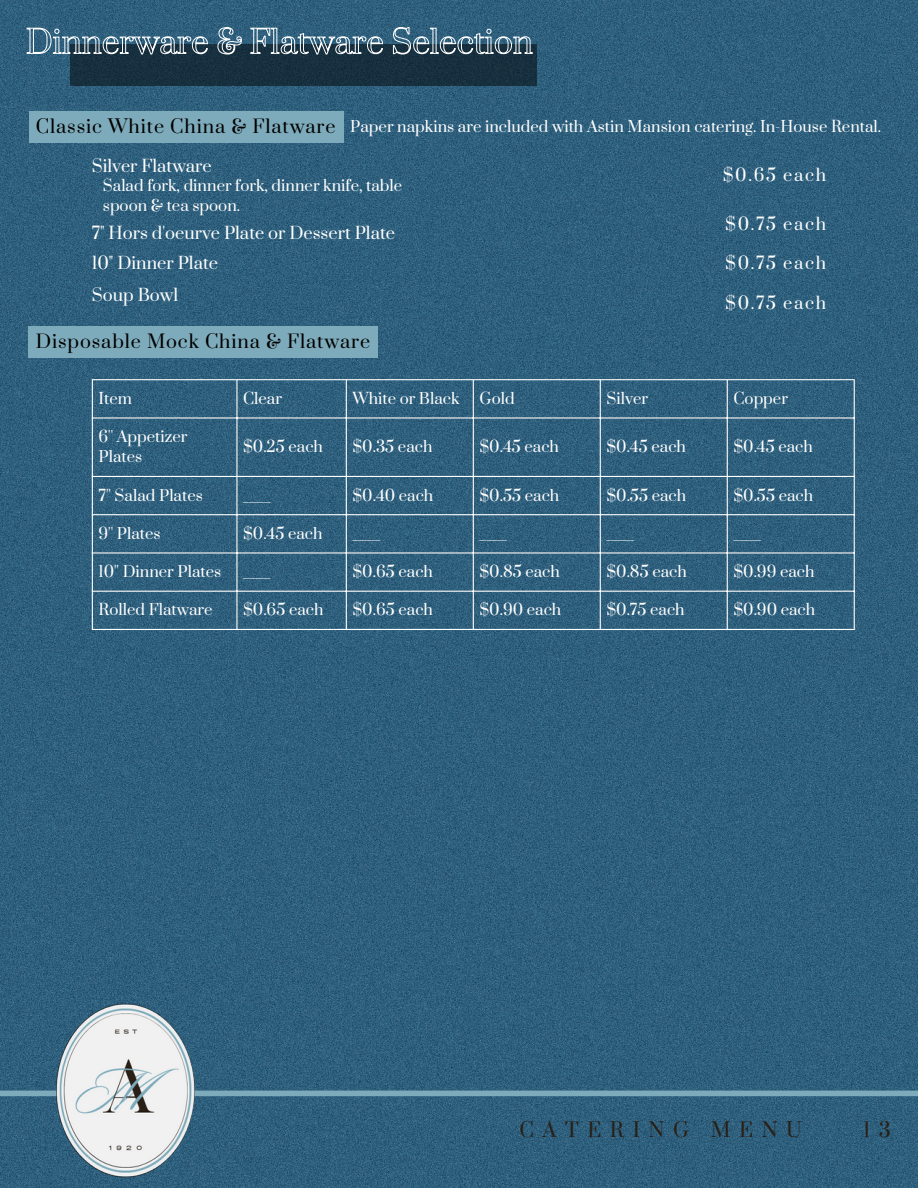
<style>
.page{position:relative;width:918px;height:1188px;background:#fff}
.page>*{position:absolute;margin:0;border:0;box-sizing:border-box;transform-origin:0 0}
.t1{font:19.5px "Prata";letter-spacing:.44em;color:#292017}
.t2{font:18px "Prata";letter-spacing:.05em;color:#000}
.t3{font:16.5px "Prata";color:#fff}
.t4{font:15px/20.2px "Prata";color:#fff}
</style>
<div class="page">
<img style="left:0;top:0;width:918px;height:1188px">
<div style="left:0;top:1091px;width:918px;height:5px;background:#7dabbb"></div>
<img style="left:36px;top:1000px;width:180px;height:180px">
<div style="left:70px;top:45px;width:466px;height:40px;background:#17303e"></div>
<svg style="left:26px;top:27px;width:507px;height:28px"></svg>
<hr style="left:92px;top:380px;width:1px;height:249px;background:#fff">
<hr style="left:236px;top:380px;width:1px;height:249px;background:#fff">
<hr style="left:346px;top:380px;width:1px;height:249px;background:#fff">
<hr style="left:473px;top:380px;width:1px;height:249px;background:#fff">
<hr style="left:600px;top:380px;width:1px;height:249px;background:#fff">
<hr style="left:727px;top:380px;width:1px;height:249px;background:#fff">
<hr style="left:854px;top:380px;width:1px;height:249px;background:#fff">
<hr style="left:92px;top:379px;width:763px;height:1px;background:#fff">
<hr style="left:92px;top:417px;width:763px;height:2px;background:#fff">
<hr style="left:92px;top:476px;width:763px;height:1px;background:#fff">
<hr style="left:92px;top:514px;width:763px;height:1px;background:#fff">
<hr style="left:92px;top:552px;width:763px;height:2px;background:#fff">
<hr style="left:92px;top:591px;width:763px;height:1px;background:#fff">
<hr style="left:92px;top:629px;width:763px;height:1px;background:#fff">
<div style="left:29px;top:326px;width:349px;height:32px;background:#7dabbb"></div>
<div style="left:29px;top:111px;width:315px;height:32px;background:#7dabbb"></div>
<p class="t2" style="left:36px;top:115px;width:301px">Classic White China &amp; Flatware</p>
<p class="t4" style="left:350px;top:117px;width:532px">Paper napkins are included with Astin Mansion catering. In-House Rental.</p>
<p class="t3" style="left:92px;top:155px;width:121px">Silver Flatware</p>
<p class="t4" style="left:103px;top:176px;width:301px">Salad fork, dinner fork, dinner knife, table spoon &amp; tea spoon.</p>
<p class="t3" style="left:92px;top:223px;width:305px">7" Hors d'oeurve Plate or Dessert Plate</p>
<p class="t3" style="left:92px;top:253px;width:128px">10" Dinner Plate</p>
<p class="t3" style="left:92px;top:284px;width:88px">Soup Bowl</p>
<p class="t2" style="left:36px;top:330px;width:336px">Disposable Mock China &amp; Flatware</p>
<p class="t3" style="left:723px;top:165px;width:105px">$0.65 each</p>
<p class="t3" style="left:725px;top:213px;width:102px">$0.75 each</p>
<p class="t3" style="left:725px;top:253px;width:102px">$0.75 each</p>
<p class="t3" style="left:725px;top:292px;width:102px">$0.75 each</p>
<h3 class="t4" style="left:99px;top:389px;width:35px">Item</h3>
<p class="t4" style="left:243px;top:389px;width:41px">Clear</p>
<p class="t4" style="left:353px;top:389px;width:109px">White or Black</p>
<p class="t4" style="left:479px;top:389px;width:37px">Gold</p>
<p class="t4" style="left:606px;top:389px;width:43px">Silver</p>
<p class="t4" style="left:733px;top:389px;width:56px">Copper</p>
<p class="t4" style="left:99px;top:427px;width:91px">6'' Appetizer<br>Plates</p>
<p class="t4" style="left:243px;top:437px;width:81px">$0.25 each</p>
<p class="t4" style="left:353px;top:437px;width:82px">$0.35 each</p>
<p class="t4" style="left:479px;top:437px;width:81px">$0.45 each</p>
<p class="t4" style="left:606px;top:437px;width:81px">$0.45 each</p>
<h3 class="t4" style="left:733px;top:437px;width:81px">$0.45 each</h3>
<p class="t4" style="left:99px;top:486px;width:106px">7'' Salad Plates</p>
<p class="t4" style="left:243px;top:486px;width:29px">____</p>
<p class="t4" style="left:353px;top:486px;width:82px">$0.40 each</p>
<p class="t4" style="left:479px;top:486px;width:81px">$0.55 each</p>
<p class="t4" style="left:606px;top:486px;width:81px">$0.55 each</p>
<p class="t4" style="left:733px;top:486px;width:81px">$0.55 each</p>
<p class="t4" style="left:99px;top:524px;width:64px">9'' Plates</p>
<p class="t4" style="left:243px;top:524px;width:81px">$0.45 each</p>
<p class="t4" style="left:99px;top:562px;width:124px">10'' Dinner Plates</p>
<p class="t4" style="left:243px;top:562px;width:29px">____</p>
<p class="t4" style="left:353px;top:524px;width:29px">____</p>
<p class="t4" style="left:479px;top:524px;width:29px">____</p>
<p class="t4" style="left:606px;top:524px;width:29px">____</p>
<p class="t4" style="left:733px;top:524px;width:29px">____</p>
<p class="t4" style="left:353px;top:562px;width:82px">$0.65 each</p>
<p class="t4" style="left:479px;top:562px;width:82px">$0.85 each</p>
<p class="t4" style="left:606px;top:562px;width:82px">$0.85 each</p>
<p class="t4" style="left:733px;top:562px;width:83px">$0.99 each</p>
<p class="t4" style="left:99px;top:601px;width:116px">Rolled Flatware</p>
<p class="t4" style="left:243px;top:601px;width:82px">$0.65 each</p>
<p class="t4" style="left:353px;top:601px;width:82px">$0.65 each</p>
<p class="t4" style="left:479px;top:601px;width:83px">$0.90 each</p>
<p class="t4" style="left:606px;top:601px;width:80px">$0.75 each</p>
<p class="t4" style="left:733px;top:601px;width:83px">$0.90 each</p>
<p class="t1" style="left:519px;top:1118px;width:284px">CATERING MENU</p>
<p class="t1" style="left:863px;top:1118px;width:29px">1 3</p>
</div>
